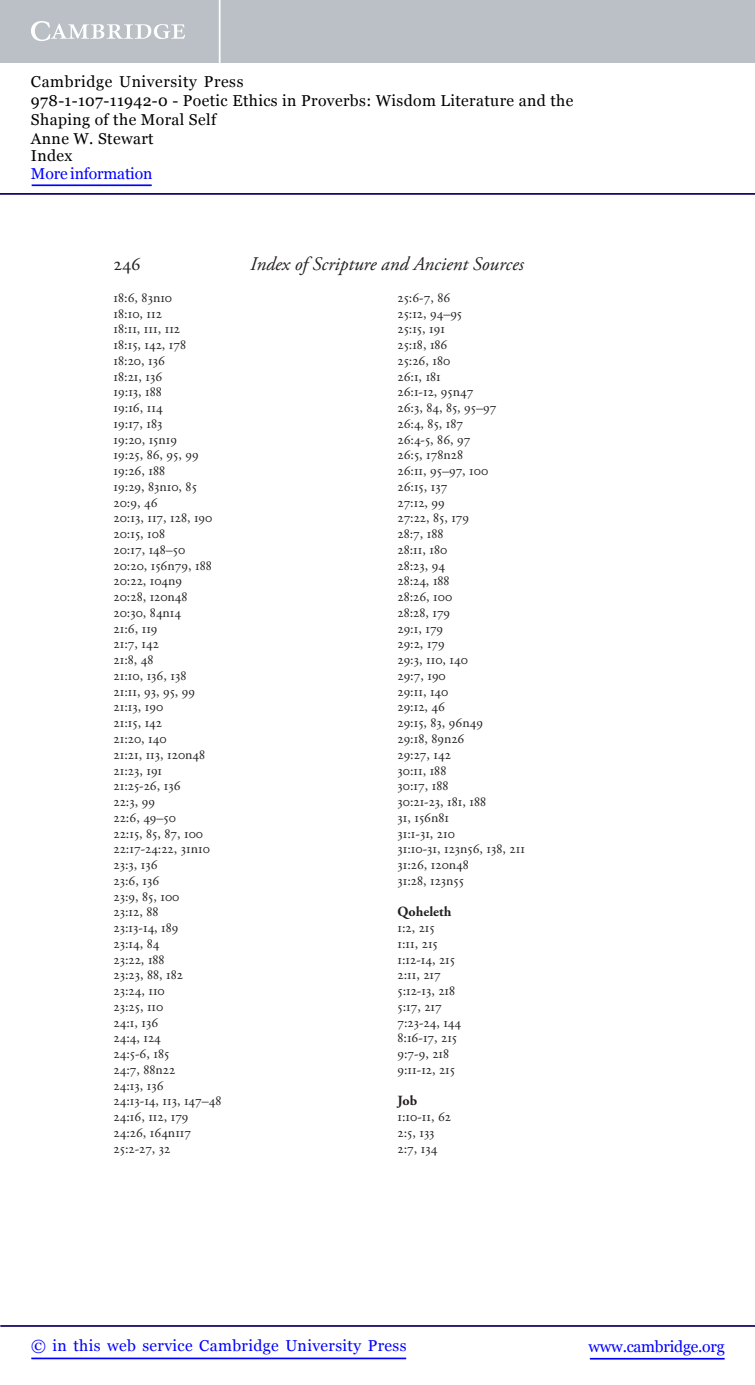
<style>
.page{position:relative;width:755px;height:1385px;background:#fff}
.page>*{position:absolute;margin:0;border:0;box-sizing:border-box;transform-origin:0 0}
.t1{font:italic 19.25px "Adobe Garamond Pro";color:#231f20}
.t2{font:19.25px "Adobe Garamond Pro";color:#231f20}
.t3{font:15.75px/18.9px "Georgia";letter-spacing:.025em;color:#000}
.t4{font:15.75px "Georgia";letter-spacing:.025em;color:#00f}
.t5{font:15.75px "Georgia";letter-spacing:-.015em;color:#00f}
.t6{font:15.75px "Georgia";letter-spacing:-.01em;color:#00f}
.t7{font:14px/15.8px "Adobe Garamond Pro";color:#231f20}
.t8{font:700 14px "Adobe Garamond Pro";color:#231f20}
</style>
<div class="page">
<hr style="left:589px;top:1358px;width:135px;height:1px;background:#00f">
<hr style="left:0;top:1325px;width:754px;height:2px;background:#150666">
<hr style="left:31px;top:1357px;width:375px;height:2px;background:#00f">
<div style="left:0;top:0;width:754px;height:63px;background:#bac0c6"></div>
<svg style="left:31px;top:21px;width:154px;height:20px"></svg>
<hr style="left:219px;top:0;width:1px;height:63px;background:#fff">
<hr style="left:0;top:193px;width:754px;height:2px;background:#150666">
<hr style="left:32px;top:184px;width:120px;height:2px;background:#00f">
<p class="t3" style="left:31px;top:73px;width:543px">Cambridge University Press<br>978-1-107-11942-0 - Poetic Ethics in Proverbs: Wisdom Literature and the Shaping of the Moral Self<br>Anne W. Stewart</p>
<p class="t3" style="left:31px;top:146px;width:43px">Index</p>
<p class="t6" style="left:31px;top:164px;width:123px">More information</p>
<h1 class="t2" style="left:114px;top:257px;width:28px">246</h1>
<h1 class="t1" style="left:250px;top:257px;width:275px">Index of Scripture and Ancient Sources</h1>
<p class="t7" style="left:114px;top:291px;width:109px">18:6, 83n10<br>18:10, 112<br>18:11, 111 , 112<br>18:15, 142 , 178<br>18:20, 136<br>18:21, 136<br>19:13, 188<br>19:16, 114<br>19:17, 183<br>19:20, 15n19<br>19:25, 86 , 95 , 99<br>19:26, 188<br>19:29, 83n10 , 85<br>20:9, 46<br>20:13, 117 , 128 , 190<br>20:15, 108<br>20:17, 148 – 50<br>20:20, 156n79 , 188<br>20:22, 104n9<br>20:28, 120n48<br>20:30, 84n14<br>21:6, 119<br>21:7, 142<br>21:8, 48<br>21:10, 136 , 138<br>21:11, 93 , 95 , 99<br>21:13, 190<br>21:15, 142<br>21:20, 140<br>21:21, 113 , 120n48<br>21:23, 191<br>21:25-26, 136<br>22:3, 99<br>22:6, 49 – 50<br>22:15, 85 , 87 , 100<br>22:17-24:22, 31n10<br>23:3, 136<br>23:6, 136<br>23:9, 85 , 100<br>23:12, 88<br>23:13-14, 189<br>23:14, 84<br>23:22, 188<br>23:23, 88 , 182<br>23:24, 110<br>23:25, 110<br>24:1, 136<br>24:4, 124<br>24:5-6, 185<br>24:7, 88n22<br>24:13, 136<br>24:13-14, 113 , 147 – 48<br>24:16, 112 , 179<br>24:26, 164n117<br>25:2-27, 32</p>
<p class="t7" style="left:397px;top:291px;width:129px">25:6-7, 86<br>25:12, 94 – 95<br>25:15, 191<br>25:18, 186<br>25:26, 180<br>26:1, 181<br>26:1-12, 95n47<br>26:3, 84 , 85 , 95 – 97<br>26:4, 85 , 187<br>26:4-5, 86 , 97<br>26:5, 178n28<br>26:11, 95 – 97 , 100<br>26:15, 137<br>27:12, 99<br>27:22, 85 , 179<br>28:7, 188<br>28:11, 180<br>28:23, 94<br>28:24, 188<br>28:26, 100<br>28:28, 179<br>29:1, 179<br>29:2, 179<br>29:3, 110 , 140<br>29:7, 190<br>29:11, 140<br>29:12, 46<br>29:15, 83 , 96n49<br>29:18, 89n26<br>29:27, 142<br>30:11, 188<br>30:17, 188<br>30:21-23, 181 , 188<br>31, 156n81<br>31:1-31, 210<br>31:10-31, 123n56 , 138 , 211<br>31:26, 120n48<br>31:28, 123n55</p>
<p class="t8" style="left:397px;top:906px;width:55px">Qoheleth</p>
<p class="t7" style="left:397px;top:921px;width:65px">1:2, 215<br>1:11, 215<br>1:12-14, 215<br>2:11, 217<br>5:12-13, 218<br>5:17, 217<br>7:23-24, 144<br>8:16-17, 215<br>9:7-9, 218<br>9:11-12, 215</p>
<p class="t8" style="left:397px;top:1095px;width:21px">Job</p>
<p class="t7" style="left:397px;top:1110px;width:55px">1:10-11, 62<br>2:5, 133<br>2:7, 134</p>
<p class="t4" style="left:31px;top:1336px;width:376px">© in this web service Cambridge University Press</p>
<p class="t5" style="left:588px;top:1336px;width:137px">www.cambridge.org</p>
</div>
